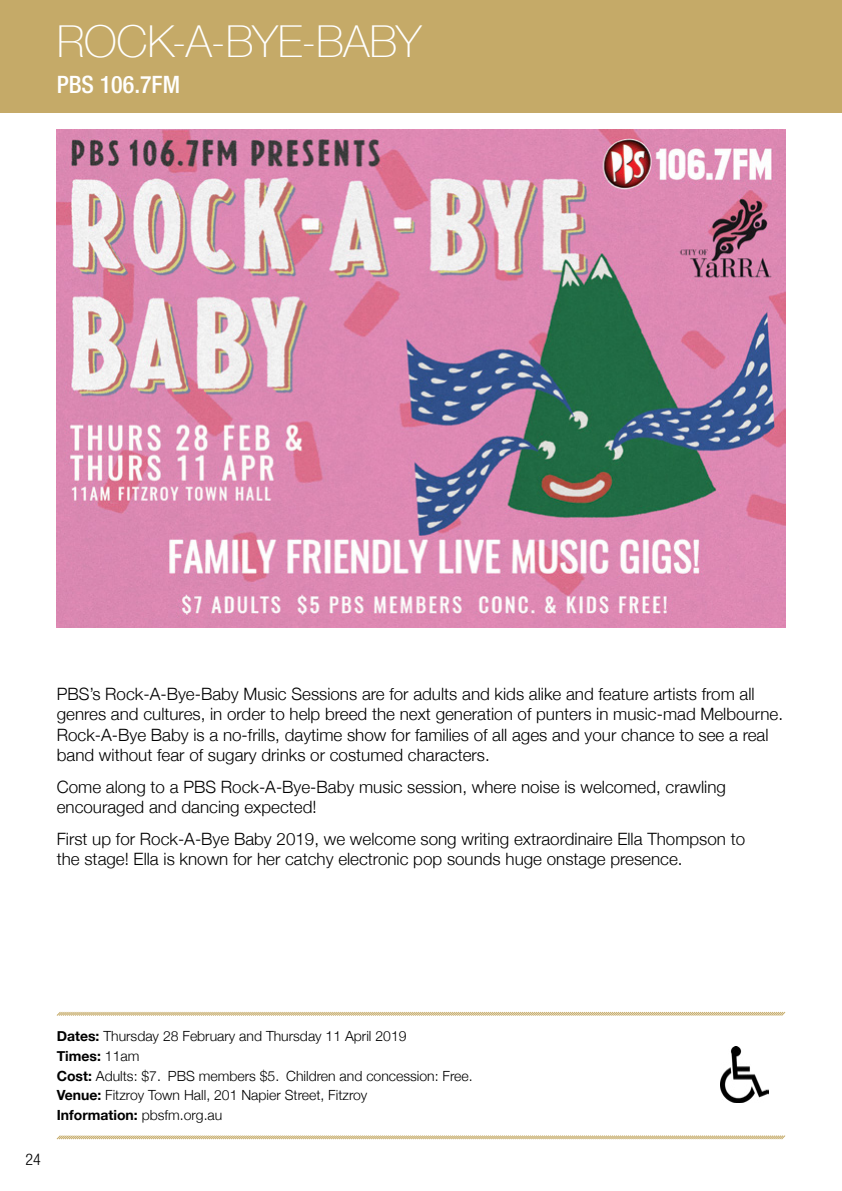
<style>
.page{position:relative;width:842px;height:1191px;background:#fff}
.page>*{position:absolute;margin:0;border:0;box-sizing:border-box;transform-origin:0 0}
.AD_TITLE{font:100 44px "Helvetica Neue";letter-spacing:-.005em;color:#fff}
.AD_SUB_TITLE{font:500 condensed 24px "Helvetica Neue LT Std";color:#fff}
.AD_BODY_COPY{font:300 17px/20.4px "Helvetica Neue";color:#000}
.t1{font:300 condensed 16px "Helvetica Neue LT Std";color:#000}
.AD_DETAILS{font:300 14px "Helvetica Neue";color:#000}
.AD_DETAILS-2{font:700 14px "Helvetica Neue";color:#000}
.s1{font-weight:700}
.s2{font-weight:300}
</style>
<div class="page">
<div style="left:0;top:0;width:842px;height:112px;background:#c5aa68"></div>
<svg style="left:56px;top:1011px;width:730px;height:5px"></svg>
<svg style="left:56px;top:1135px;width:730px;height:5px"></svg>
<img style="left:57px;top:130px;width:728px;height:497px">
<img style="left:720px;top:1046px;width:49px;height:56px">
<p class="AD_TITLE" style="left:57px;top:8px;width:366px">ROCK-A-BYE-BABY</p>
<p class="AD_SUB_TITLE" style="left:57px;top:70px;width:125px">PBS 106.7FM</p>
<p class="AD_BODY_COPY" style="left:57px;top:682px;width:728px">PBS’s Rock-A-Bye-Baby Music Sessions are for adults and kids alike and feature artists from all genres and cultures, in order to help breed the next generation of punters in music-mad Melbourne.<br>Rock-A-Bye Baby is a no-frills, daytime show for families of all ages and your chance to see a real band without fear of sugary drinks or costumed characters.</p>
<p class="AD_BODY_COPY" style="left:57px;top:775px;width:671px">Come along to a PBS Rock-A-Bye-Baby music session, where noise is welcomed, crawling encouraged and dancing expected!</p>
<p class="AD_BODY_COPY" style="left:57px;top:827px;width:690px">First up for Rock-A-Bye Baby 2019, we welcome song writing extraordinaire Ella Thompson to the stage! Ella is known for her catchy electronic pop sounds huge onstage presence.</p>
<p class="t1" style="left:26px;top:1150px;width:17px">24</p>
<p class="AD_DETAILS" style="left:57px;top:1025px;width:351px"><span class="s1">Dates:</span> Thursday 28 February and Thursday 11 April 2019</p>
<p class="AD_DETAILS-2" style="left:57px;top:1045px;width:84px">Times: <span class="s2">11am</span></p>
<p class="AD_DETAILS" style="left:57px;top:1064px;width:417px"><span class="s1">Cost:</span> Adults: $7. PBS members $5. Children and concession: Free.</p>
<p class="AD_DETAILS" style="left:57px;top:1084px;width:312px"><span class="s1">Venue:</span> Fitzroy Town Hall, 201 Napier Street, Fitzroy</p>
<p class="AD_DETAILS-2" style="left:57px;top:1104px;width:167px">Information: <span class="s2">pbsfm.org.au</span></p>
</div>
